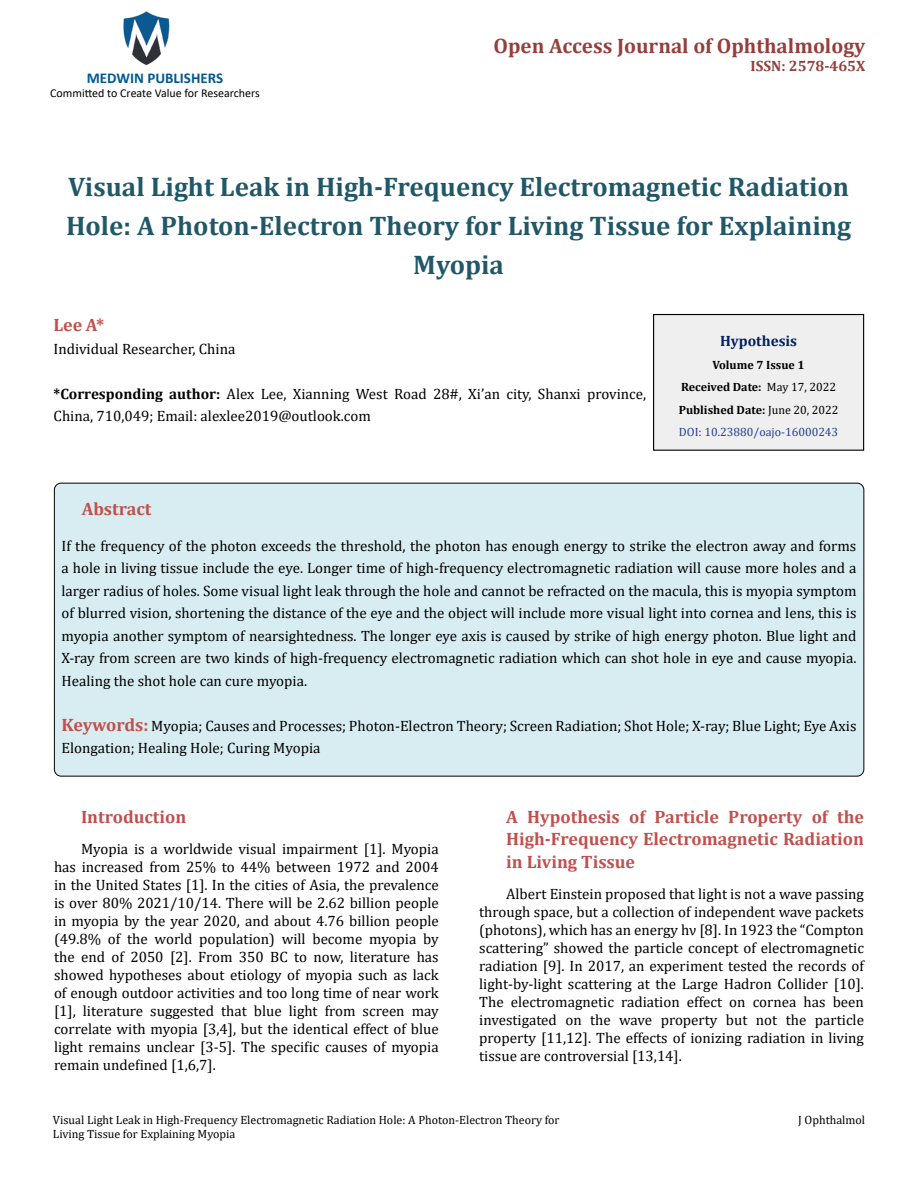
<style>
.page{position:relative;width:918px;height:1188px;background:#fff}
.page>*{position:absolute;margin:0;border:0;box-sizing:border-box;transform-origin:0 0}
.t1{font:700 27px/39px "Cambria";color:#215868;text-align:center}
.t2{font:700 21px "Cambria";color:#953f3c}
.t3{font:700 18px/22.5px "Cambria";color:#c0504d;text-align:justify}
.t4{font:15px/18px "Cambria";color:#000;text-align:justify}
.t5{font:700 15px "Calibri";color:#005991}
.t6{font:700 15px "Cambria";color:#953f3c}
.t7{font:700 15px "Cambria";color:#002060}
.t8{font:12px/14.4px "Cambria";color:#000}
.t9{font:700 12px/22.5px "Cambria";color:#000;text-align:center}
.t10{font:12px "Calibri";color:#000}
.s1{font-weight:700}
.s2{font-weight:400}
.s3{font-weight:400;color:#25408f}
.s4{font-weight:700;font-size:18px;color:#c0504d}
</style>
<div class="page">
<img style="left:123px;top:11px;width:47px;height:55px">
<div style="left:654px;top:315px;width:210px;height:135px;background:#efefef"></div>
<div style="left:653px;top:314px;width:211px;height:137px;border:1px solid #000"></div>
<div style="left:54px;top:483px;width:810px;height:293px;background:#d8edf2;border-radius:7px"></div>
<p class="t5" style="left:87px;top:67px;width:138px">MEDWIN PUBLISHERS</p>
<p class="t10" style="left:50px;top:85px;width:211px">Committed to Create Value for Researchers</p>
<h2 class="t2" style="left:494px;top:31px;width:373px">Open Access Journal of Ophthalmology</h2>
<p class="t6" style="left:751px;top:55px;width:116px">ISSN: 2578-465X</p>
<h1 class="t1" style="left:66px;top:167px;width:787px">Visual Light Leak in High-Frequency Electromagnetic Radiation<br>Hole: A Photon-Electron Theory for Living Tissue for Explaining<br>Myopia</h1>
<p class="t3" style="left:54px;top:313px;width:52px">Lee A*</p>
<p class="t4" style="left:54px;top:340px;width:183px">Individual Researcher, China</p>
<p class="t4" style="left:54px;top:382px;width:594px;line-height:22.5px"><span class="s1">*Corresponding author:</span> Alex Lee, Xianning West Road 28#, Xi’an city, Shanxi province,<br>China, 710,049; Email: alexlee2019@outlook.com</p>
<p class="t7" style="left:720px;top:331px;width:79px">Hypothesis</p>
<p class="t9" style="left:679px;top:353px;width:161px">Volume 7 Issue 1<br>Received Date: <span class="s2">May 17, 2022<br></span>Published Date: <span class="s2">June 20, 2022<br></span><span class="s3">DOI: 10.23880/oajo-16000243</span></p>
<p class="t3" style="left:82px;top:497px;width:71px">Abstract</p>
<p class="t4" style="left:62px;top:534px;width:797px;line-height:22.5px">If the frequency of the photon exceeds the threshold, the photon has enough energy to strike the electron away and forms a hole in living tissue include the eye. Longer time of high-frequency electromagnetic radiation will cause more holes and a larger radius of holes. Some visual light leak through the hole and cannot be refracted on the macula, this is myopia symptom of blurred vision, shortening the distance of the eye and the object will include more visual light into cornea and lens, this is myopia another symptom of nearsightedness. The longer eye axis is caused by strike of high energy photon. Blue light and X-ray from screen are two kinds of high-frequency electromagnetic radiation which can shot hole in eye and cause myopia.<br>Healing the shot hole can cure myopia.</p>
<p class="t4" style="left:61px;top:714px;width:797px;line-height:22.5px"><span class="s4">Keywords:</span> Myopia; Causes and Processes; Photon-Electron Theory; Screen Radiation; Shot Hole; X-ray; Blue Light; Eye Axis<br>Elongation; Healing Hole; Curing Myopia</p>
<p class="t3" style="left:81px;top:805px;width:107px">Introduction</p>
<p class="t4" style="left:54px;top:840px;width:386px;text-indent:27px">Myopia is a worldwide visual impairment [1]. Myopia has increased from 25% to 44% between 1972 and 2004 in the United States [1]. In the cities of Asia, the prevalence is over 80% 2021/10/14. There will be 2.62 billion people in myopia by the year 2020, and about 4.76 billion people (49.8% of the world population) will become myopia by the end of 2050 [2]. From 350 BC to now, literature has showed hypotheses about etiology of myopia such as lack of enough outdoor activities and too long time of near work [1], literature suggested that blue light from screen may correlate with myopia [3,4], but the identical effect of blue light remains unclear [3-5]. The specific causes of myopia remain undefined [1,6,7].</p>
<p class="t3" style="left:506px;top:805px;width:359px">A Hypothesis of Particle Property of the High-Frequency Electromagnetic Radiation in Living Tissue</p>
<p class="t4" style="left:479px;top:885px;width:386px;text-indent:27px">Albert Einstein proposed that light is not a wave passing through space, but a collection of independent wave packets (photons), which has an energy hν [8]. In 1923 the “Compton scattering” showed the particle concept of electromagnetic radiation [9]. In 2017, an experiment tested the records of light-by-light scattering at the Large Hadron Collider [10].<br>The electromagnetic radiation effect on cornea has been investigated on the wave property but not the particle property [11,12]. The effects of ionizing radiation in living tissue are controversial [13,14].</p>
<p class="t8" style="left:53px;top:1113px;width:508px">Visual Light Leak in High-Frequency Electromagnetic Radiation Hole: A Photon-Electron Theory for<br>Living Tissue for Explaining Myopia</p>
<p class="t8" style="left:798px;top:1113px;width:68px">J Ophthalmol</p>
</div>
